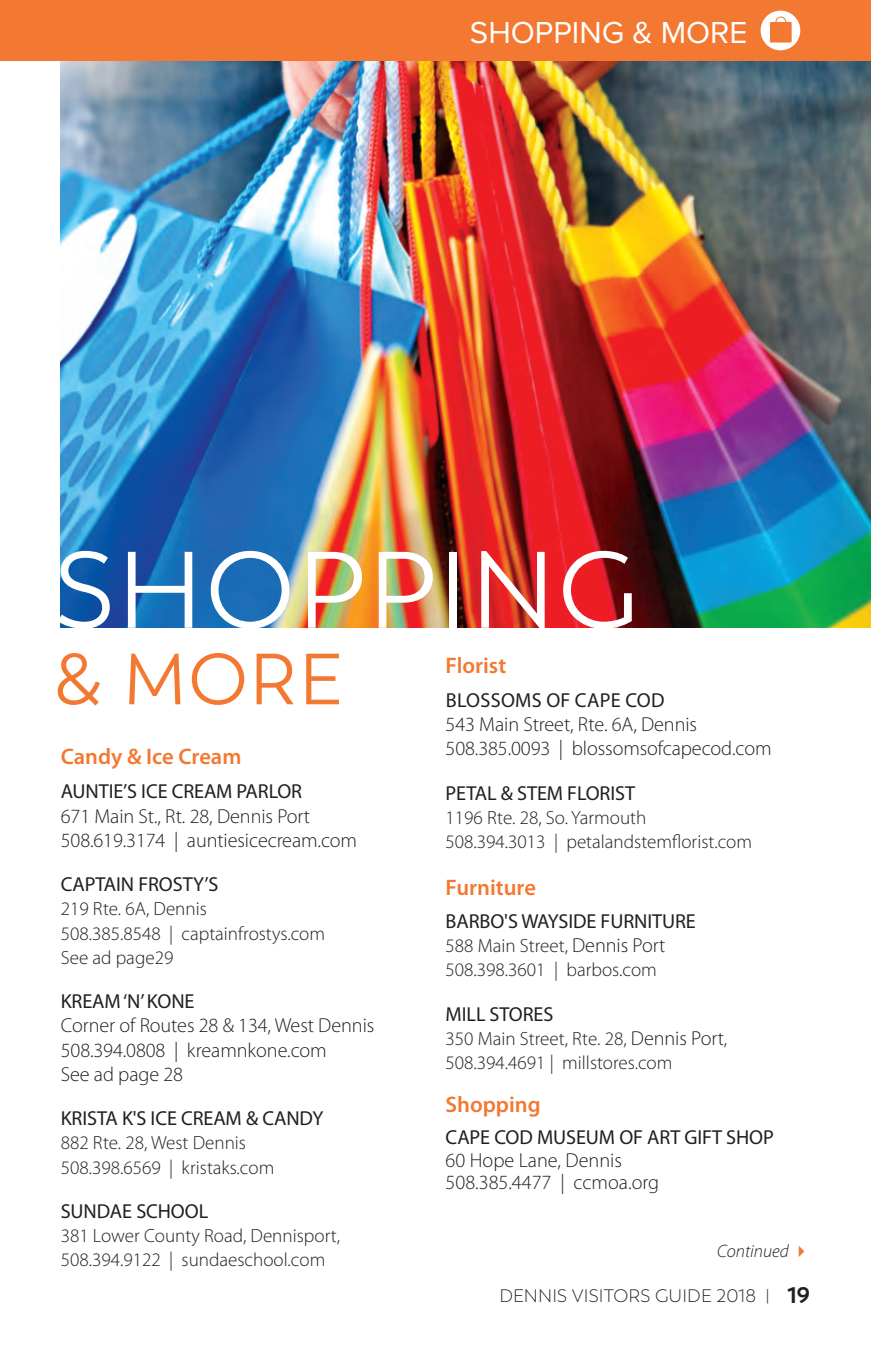
<style>
.page{position:relative;width:871px;height:1357px;background:#fff}
.page>*{position:absolute;margin:0;border:0;box-sizing:border-box;transform-origin:0 0}
.t1{font:108px "Trenda";letter-spacing:.02em;color:#fff}
.t2{font:72px "Trenda";color:#f37932}
.t3{font:31.5px "Proxima Nova";color:#fff}
.Section_10pt{font:600 22.5px "Myriad Pro";color:#f37932}
.Body_Subhead_9{font:300 20.25px/24.1px "Myriad Pro";letter-spacing:-.005em;color:#231f20}
.Body_Subhead_9-2{font:20.25px "Myriad Pro";letter-spacing:-.005em;color:#231f20}
.Body_Myriad{font:300 20.25px/22.5px "Myriad Pro";color:#231f20}
.Body_Subhead_9-3{font:20.25px "Myriad Pro";letter-spacing:.015em;color:#231f20}
.Body_Myriad-2{font:20.25px "Myriad Pro";letter-spacing:-.005em;color:#231f20}
.Body_Myriad-3{font:300 19.12px/24.3px "Myriad Pro";color:#231f20}
.t4{font:300 18px "Trenda";letter-spacing:.01em;color:#231f20}
.t5{font:italic 300 18px "Myriad Pro";color:#231f20}
.s1{font-size:20.25px}
.s2{font-weight:400}
.s3{color:#f37932}
.s4{font-weight:700;font-size:22.5px}
</style>
<div class="page">
<img style="left:61px;top:61px;width:810px;height:566px">
<div style="left:0;top:0;width:871px;height:61px;background:#f37932"></div>
<div style="left:760px;top:11px;width:40px;height:39px;background:#fff;border-radius:50%"></div>
<svg style="left:770px;top:17px;width:21px;height:26px"></svg>
<p class="t3" style="left:470px;top:14px;width:279px">SHOPPING &amp; MORE</p>
<p class="t1" style="left:54px;top:527px;width:585px">SHOPPING</p>
<p class="t2" style="left:54px;top:637px;width:290px">&amp; MORE</p>
<p class="Section_10pt" style="left:446px;top:651px;width:62px">Florist</p>
<p class="Body_Subhead_9-3" style="left:446px;top:688px;width:220px">BLOSSOMS OF CAPE COD</p>
<p class="Body_Subhead_9" style="left:446px;top:712px;width:253px">543 Main Street, Rte. 6A, Dennis</p>
<p class="Body_Subhead_9" style="left:446px;top:736px;width:327px">508.385.0093 | blossomsofcapecod.com</p>
<p class="Body_Subhead_9-2" style="left:446px;top:780px;width:191px">PETAL &amp; STEM FLORIST</p>
<p class="Body_Myriad-3" style="left:446px;top:805px;width:308px">1196 Rte. 28, So. Yarmouth<br>508.394.3013 | petalandstemflorist.com</p>
<p class="Section_10pt" style="left:446px;top:873px;width:92px">Furniture</p>
<p class="Body_Subhead_9-2" style="left:446px;top:908px;width:252px">BARBO'S WAYSIDE FURNITURE</p>
<p class="Body_Myriad-3" style="left:446px;top:933px;width:221px">588 Main Street, <span class="s1">Dennis Port<br></span>508.398.3601 | barbos.com</p>
<p class="Body_Subhead_9-2" style="left:446px;top:1001px;width:109px">MILL STORES</p>
<p class="Body_Myriad-3" style="left:445px;top:1026px;width:283px">350 Main Street, Rte. 28, <span class="s1">Dennis Port</span>,<br>508.394.4691 | millstores.com</p>
<p class="Section_10pt" style="left:446px;top:1090px;width:97px">Shopping</p>
<p class="Body_Subhead_9-2" style="left:446px;top:1125px;width:330px">CAPE COD MUSEUM OF ART GIFT SHOP</p>
<p class="Body_Myriad" style="left:446px;top:1148px;width:215px">60 Hope Lane, Dennis<br>508.385.4477 | ccmoa.org</p>
<p class="Section_10pt" style="left:61px;top:742px;width:182px">Candy &amp; Ice Cream</p>
<p class="Body_Subhead_9" style="left:61px;top:779px;width:298px"><span class="s2">AUNTIE’S ICE CREAM PARLOR<br></span>671 Main St., Rt. 28, Dennis Port<br>508.619.3174 | auntiesicecream.com</p>
<p class="Body_Subhead_9-2" style="left:61px;top:872px;width:159px">CAPTAIN FROSTY’S</p>
<p class="Body_Myriad-3" style="left:61px;top:896px;width:266px">219 Rte. 6A, Dennis<br>508.385.8548 | captainfrostys.com<br>See ad page29</p>
<p class="Body_Subhead_9" style="left:61px;top:989px;width:315px"><span class="s2">KREAM ‘N’ KONE<br></span>Corner of Routes 28 &amp; 134, West Dennis<br>508.394.0808 | kreamnkone.com<br>See ad page 28</p>
<p class="Body_Subhead_9-2" style="left:61px;top:1106px;width:264px">KRISTA K'S ICE CREAM &amp; CANDY</p>
<p class="Body_Myriad-3" style="left:61px;top:1130px;width:215px">882 Rte. 28, West Dennis<br>508.398.6569 | kristaks.com</p>
<p class="Body_Myriad-2" style="left:61px;top:1199px;width:149px">SUNDAE SCHOOL</p>
<p class="Body_Myriad-3" style="left:61px;top:1223px;width:281px">381 Lower County Road, Dennisport,<br>508.394.9122 | sundaeschool.com</p>
<p class="t5" style="left:717px;top:1240px;width:95px">Continued <span class="s3">✔</span></p>
<p class="t4" style="left:499px;top:1286px;width:312px">DENNIS VISITORS GUIDE 2018 | <span class="s4">19</span></p>
</div>
